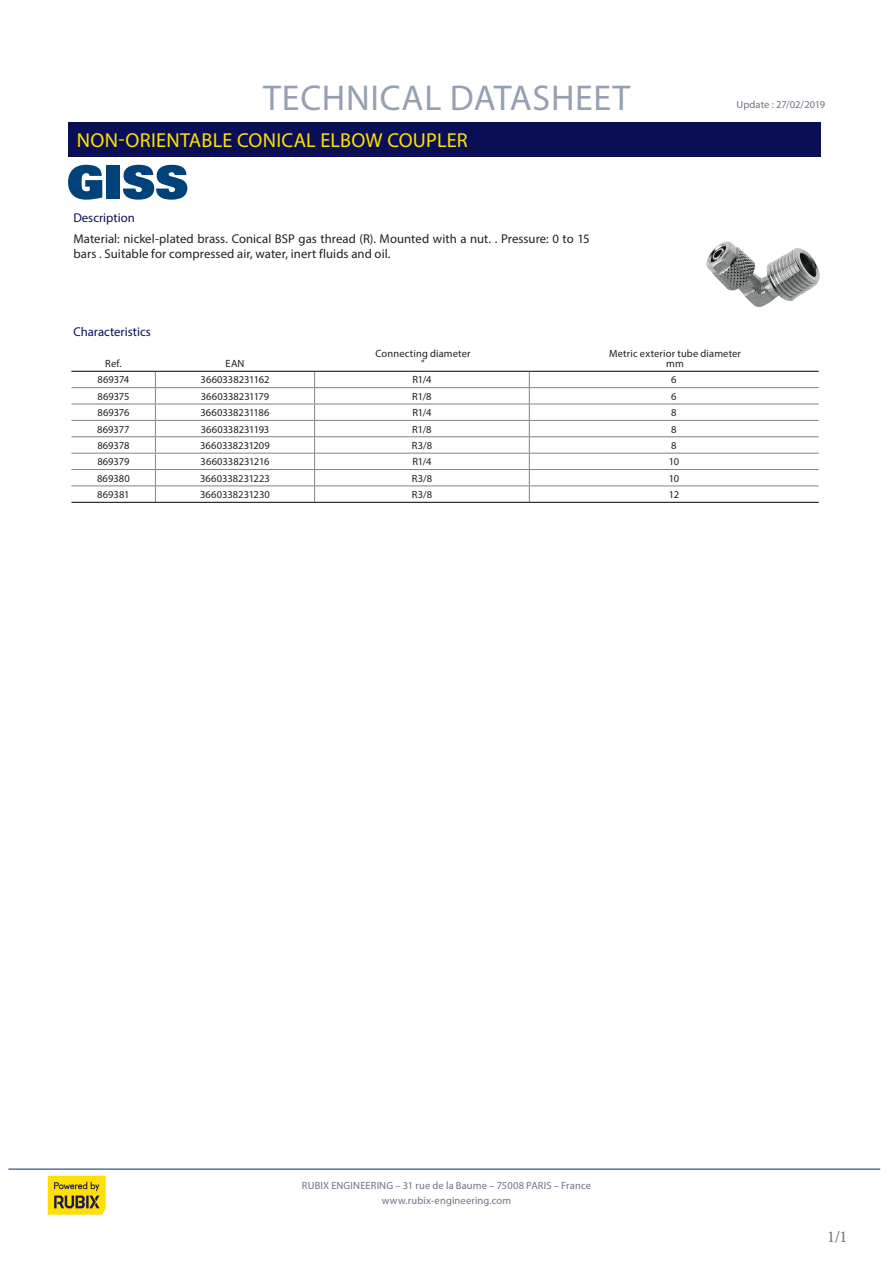
<style>
.page{position:relative;width:893px;height:1263px;background:#fff}
.page>*{position:absolute;margin:0;border:0;box-sizing:border-box;transform-origin:0 0}
.t1{font:36px "Myriad Pro";letter-spacing:.02em;color:#95a1b3}
.STANDARD_RANGE_LABEL{font:20.25px "Myriad Pro";letter-spacing:.01em;color:#ffe101}
.PAGE_NUMBER{font:16.5px "Minion Pro";color:#757085}
.STANDARD_RANGE_DESCR{font:12.75px/15px "Myriad Pro";letter-spacing:.005em;color:#231f20}
.STANDARD_SUBTITLE{font:12.75px "Myriad Pro";color:#0a0f55}
._08-TAB_REF_BODY{font:10.5px "Myriad Pro";color:#231f20}
.DATE_LABEL{font:10.5px "Myriad Pro";letter-spacing:.015em;color:#757085}
._08-TAB_HEADER{font:10.5px "Myriad Pro";letter-spacing:.015em;color:#231f20}
._08-TAB_BODY{font:10.5px "Myriad Pro";letter-spacing:-.02em;color:#231f20}
._08-TAB_REF_HEADER{font:10.5px "Myriad Pro";letter-spacing:.015em;color:#231f20}
</style>
<div class="page">
<img style="left:47px;top:1175px;width:59px;height:40px">
<hr style="left:9px;top:1169px;width:871px;height:1px;background:#002c62">
<div style="left:68px;top:122px;width:753px;height:34px;background:#0a0f55"></div>
<img style="left:706px;top:241px;width:114px;height:66px">
<svg style="left:68px;top:165px;width:34px;height:35px"></svg>
<div style="left:107px;top:166px;width:13px;height:33px;background:#004279"></div>
<svg style="left:123px;top:165px;width:64px;height:35px"></svg>
<hr style="left:155px;top:387px;width:160px;height:1px;background:#808285">
<hr style="left:315px;top:387px;width:214px;height:1px;background:#808285">
<hr style="left:155px;top:404px;width:160px;height:1px;background:#808285">
<hr style="left:315px;top:404px;width:214px;height:1px;background:#808285">
<hr style="left:155px;top:420px;width:160px;height:1px;background:#808285">
<hr style="left:315px;top:420px;width:214px;height:1px;background:#808285">
<hr style="left:155px;top:436px;width:160px;height:1px;background:#808285">
<hr style="left:315px;top:436px;width:214px;height:1px;background:#808285">
<hr style="left:155px;top:453px;width:160px;height:1px;background:#808285">
<hr style="left:315px;top:453px;width:214px;height:1px;background:#808285">
<hr style="left:155px;top:469px;width:160px;height:1px;background:#808285">
<hr style="left:315px;top:469px;width:214px;height:1px;background:#808285">
<hr style="left:155px;top:485px;width:160px;height:1px;background:#808285">
<hr style="left:315px;top:485px;width:214px;height:1px;background:#808285">
<svg style="left:314px;top:372px;width:1px;height:130px"></svg>
<hr style="left:71px;top:387px;width:84px;height:1px;background:#808285">
<hr style="left:529px;top:387px;width:290px;height:1px;background:#808285">
<hr style="left:71px;top:404px;width:84px;height:1px;background:#808285">
<hr style="left:529px;top:404px;width:290px;height:1px;background:#808285">
<hr style="left:71px;top:420px;width:84px;height:1px;background:#808285">
<hr style="left:529px;top:420px;width:290px;height:1px;background:#808285">
<hr style="left:71px;top:436px;width:84px;height:1px;background:#808285">
<hr style="left:529px;top:436px;width:290px;height:1px;background:#808285">
<hr style="left:71px;top:453px;width:84px;height:1px;background:#808285">
<hr style="left:529px;top:453px;width:290px;height:1px;background:#808285">
<hr style="left:71px;top:469px;width:84px;height:1px;background:#808285">
<hr style="left:529px;top:469px;width:290px;height:1px;background:#808285">
<hr style="left:71px;top:485px;width:84px;height:1px;background:#808285">
<svg style="left:155px;top:372px;width:1px;height:130px"></svg>
<hr style="left:529px;top:485px;width:290px;height:1px;background:#808285">
<svg style="left:529px;top:372px;width:1px;height:130px"></svg>
<hr style="left:71px;top:371px;width:84px;height:1px;background:#000">
<hr style="left:155px;top:371px;width:160px;height:1px;background:#000">
<hr style="left:315px;top:371px;width:214px;height:1px;background:#000">
<hr style="left:529px;top:371px;width:290px;height:1px;background:#000">
<hr style="left:71px;top:502px;width:84px;height:1px;background:#000">
<hr style="left:155px;top:502px;width:160px;height:1px;background:#000">
<hr style="left:315px;top:502px;width:214px;height:1px;background:#000">
<hr style="left:529px;top:502px;width:290px;height:1px;background:#000">
<p class="t1" style="left:263px;top:75px;width:369px">TECHNICAL DATASHEET</p>
<p class="STANDARD_RANGE_LABEL" style="left:77px;top:128px;width:392px">NON-ORIENTABLE CONICAL ELBOW COUPLER</p>
<p class="STANDARD_SUBTITLE" style="left:73px;top:210px;width:63px">Description</p>
<p class="STANDARD_RANGE_DESCR" style="left:74px;top:231px;width:518px">Material: nickel-plated brass. Conical BSP gas thread (R). Mounted with a nut. . Pressure: 0 to 15 bars . Suitable for compressed air, water, inert fluids and oil.</p>
<p class="STANDARD_SUBTITLE" style="left:73px;top:324px;width:79px">Characteristics</p>
<p class="DATE_LABEL" style="left:736px;top:98px;width:90px">Update : 27/02/2019</p>
<p class="_08-TAB_REF_HEADER" style="left:105px;top:357px;width:18px">Ref.</p>
<p class="_08-TAB_REF_HEADER" style="left:226px;top:357px;width:20px">EAN</p>
<p class="_08-TAB_HEADER" style="left:375px;top:346px;width:97px">Connecting diameter</p>
<p class="_08-TAB_HEADER" style="left:421px;top:357px;width:5px">"</p>
<p class="_08-TAB_HEADER" style="left:609px;top:346px;width:133px">Metric exterior tube diameter</p>
<p class="_08-TAB_HEADER" style="left:666px;top:357px;width:19px">mm</p>
<p class="_08-TAB_REF_BODY" style="left:98px;top:373px;width:33px">869374</p>
<p class="_08-TAB_REF_BODY" style="left:201px;top:373px;width:70px">3660338231162</p>
<p class="_08-TAB_BODY" style="left:412px;top:373px;width:21px">R1/4</p>
<p class="_08-TAB_BODY" style="left:671px;top:373px;width:7px">6</p>
<p class="_08-TAB_REF_BODY" style="left:97px;top:390px;width:34px">869375</p>
<p class="_08-TAB_REF_BODY" style="left:201px;top:390px;width:70px">3660338231179</p>
<p class="_08-TAB_BODY" style="left:412px;top:390px;width:21px">R1/8</p>
<p class="_08-TAB_BODY" style="left:671px;top:390px;width:7px">6</p>
<p class="_08-TAB_REF_BODY" style="left:97px;top:406px;width:33px">869376</p>
<p class="_08-TAB_REF_BODY" style="left:200px;top:406px;width:71px">3660338231186</p>
<p class="_08-TAB_BODY" style="left:412px;top:406px;width:21px">R1/4</p>
<p class="_08-TAB_BODY" style="left:671px;top:406px;width:7px">8</p>
<p class="_08-TAB_REF_BODY" style="left:97px;top:422px;width:34px">869377</p>
<p class="_08-TAB_REF_BODY" style="left:201px;top:422px;width:70px">3660338231193</p>
<p class="_08-TAB_BODY" style="left:412px;top:422px;width:21px">R1/8</p>
<p class="_08-TAB_BODY" style="left:671px;top:422px;width:7px">8</p>
<p class="_08-TAB_REF_BODY" style="left:97px;top:439px;width:34px">869378</p>
<p class="_08-TAB_REF_BODY" style="left:200px;top:439px;width:71px">3660338231209</p>
<p class="_08-TAB_BODY" style="left:412px;top:439px;width:22px">R3/8</p>
<p class="_08-TAB_BODY" style="left:671px;top:439px;width:7px">8</p>
<p class="_08-TAB_REF_BODY" style="left:97px;top:455px;width:34px">869379</p>
<p class="_08-TAB_REF_BODY" style="left:201px;top:455px;width:70px">3660338231216</p>
<p class="_08-TAB_BODY" style="left:412px;top:455px;width:21px">R1/4</p>
<p class="_08-TAB_BODY" style="left:669px;top:455px;width:12px">10</p>
<p class="_08-TAB_REF_BODY" style="left:97px;top:472px;width:34px">869380</p>
<p class="_08-TAB_REF_BODY" style="left:200px;top:472px;width:71px">3660338231223</p>
<p class="_08-TAB_BODY" style="left:412px;top:472px;width:22px">R3/8</p>
<p class="_08-TAB_BODY" style="left:669px;top:472px;width:12px">10</p>
<p class="_08-TAB_REF_BODY" style="left:97px;top:488px;width:34px">869381</p>
<p class="_08-TAB_REF_BODY" style="left:200px;top:488px;width:71px">3660338231230</p>
<p class="_08-TAB_BODY" style="left:412px;top:488px;width:22px">R3/8</p>
<p class="_08-TAB_BODY" style="left:669px;top:488px;width:12px">12</p>
<p class="DATE_LABEL" style="left:302px;top:1179px;width:291px">RUBIX ENGINEERING – 31 rue de la Baume – 75008 PARIS – France</p>
<p class="DATE_LABEL" style="left:382px;top:1194px;width:131px">www.rubix-engineering.com</p>
<p class="PAGE_NUMBER" style="left:827px;top:1226px;width:22px">1/1</p>
</div>
